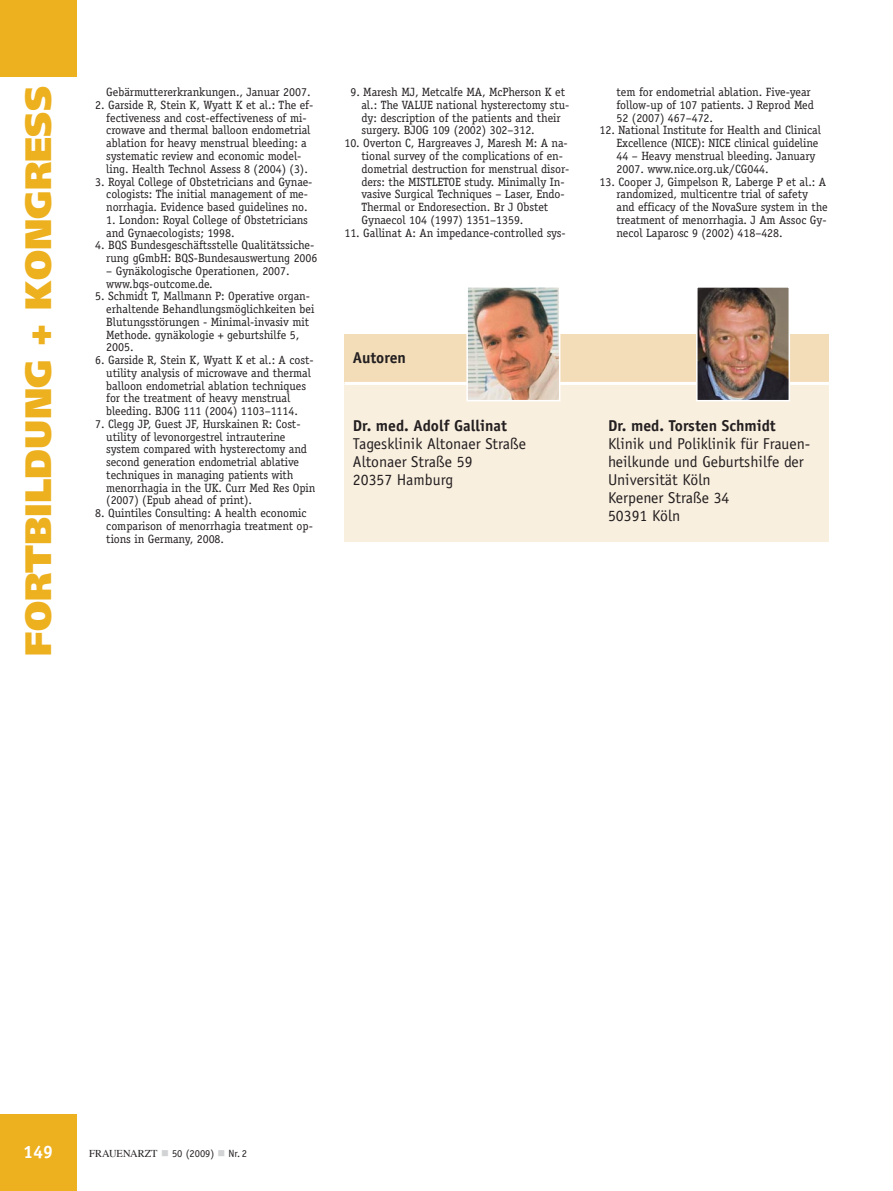
<style>
.page{position:relative;width:893px;height:1191px;background:#fff}
.page>*{position:absolute;margin:0;border:0;box-sizing:border-box;transform-origin:0 0}
.t1{font:900 36.75px "Frutiger";color:#edb01f}
.t2{font:700 18px "Officina Sans";color:#fff}
.t3{font:15.75px/18px "Officina Sans";color:#231f20}
.t4{font:700 15.75px "Officina Sans";color:#231f20}
.t5{font:12px/12.8px "Officina Serif";letter-spacing:-.005em;color:#231f20}
.t6{font:10.5px "Officina Sans";color:#231f20}
.s1{font-family:"Times"}
.s2{color:#d1d3d4}
</style>
<div class="page">
<div style="left:0;top:0;width:77px;height:77px;background:#edb01f"></div>
<div style="left:0;top:1114px;width:77px;height:76px;background:#edb01f"></div>
<div style="left:344px;top:383px;width:485px;height:158px;background:#f9efdf"></div>
<div style="left:344px;top:334px;width:485px;height:49px;background:#f3ddb9"></div>
<hr style="left:344px;top:382px;width:485px;height:3px;background:#fff">
<img style="left:469px;top:289px;width:88px;height:109px">
<div style="left:466px;top:286px;width:94px;height:115px;border:2px solid #fff"></div>
<img style="left:699px;top:289px;width:88px;height:109px">
<div style="left:696px;top:286px;width:94px;height:115px;border:2px solid #fff"></div>
<h1 class="t1" style="left:24px;top:655px;width:571px;rotate:-90deg">FORTBILDUNG + KONGRESS</h1>
<p class="t5" style="left:106px;top:87px;width:206px">Gebärmuttererkrankungen., Januar 2007.</p>
<p class="t5" style="left:106px;top:99px;width:209px;text-indent:-11px">2. Garside R, Stein K, Wyatt K et al.: The ef&shy;fectiveness and cost-effectiveness of mi&shy;crowave and thermal balloon endometrial ablation for heavy menstrual bleeding: a systematic review and economic model&shy;ling. Health Technol Assess 8 (2004) (3).</p>
<p class="t5" style="left:95px;top:176px;width:219px;text-align:center">3. Royal College of Obstetricians and Gynae&shy;cologists: The initial management of me&shy;norrhagia. Evidence based guidelines no.</p>
<p class="t5" style="left:106px;top:214px;width:203px">1. London: Royal College of Obstetricians and Gynaecologists; 1998.</p>
<p class="t5" style="left:95px;top:240px;width:224px;text-align:right">4. BQS Bundesgeschäftsstelle Qualitätssiche&shy;rung gGmbH: BQS-Bundesauswertung 2006</p>
<p class="t5" style="left:106px;top:265px;width:185px">– Gynäkologische Operationen, 2007. www.bqs-outcome.de.</p>
<p class="t5" style="left:106px;top:291px;width:210px;text-indent:-11px">5. Schmidt T, Mallmann P: Operative organ - erhaltende Behandlungsmöglichkeiten bei Blutungsstörungen - Minimal-invasiv mit Methode. gynäkologie + geburtshilfe 5, 2005.</p>
<p class="t5" style="left:106px;top:354px;width:209px;text-indent:-11px">6. Garside R, Stein K, Wyatt K et al.: A cost&shy;utility analysis of microwave and thermal balloon endometrial ablation techniques for the treatment of heavy menstrual bleeding. BJOG 111 (2004) 1103–1114.</p>
<p class="t5" style="left:106px;top:418px;width:211px;text-indent:-11px">7. Clegg JP, Guest JF, Hurskainen R: Cost&shy;utility of levonorgestrel intrauterine system compared with hysterectomy and second generation endometrial ablative techniques in managing patients with menorrhagia in the UK. Curr Med Res Opin (2007) (Epub ahead of print).</p>
<p class="t5" style="left:106px;top:507px;width:208px;text-indent:-11px">8. Quintiles Consulting: A health economic comparison of menorrhagia treatment op&shy;tions in Germany, 2008.</p>
<p class="t5" style="left:361px;top:87px;width:210px;text-indent:-11px">9. Maresh MJ, Metcalfe MA, McPherson K et al.: The VALUE national hysterectomy stu&shy;dy: description of the patients and their surgery. BJOG 109 (2002) 302–312.</p>
<p class="t5" style="left:361px;top:138px;width:210px;text-indent:-17px">10. Overton C, Hargreaves J, Maresh M: A na&shy;tional survey of the complications of en&shy;dometrial destruction for menstrual disor&shy;ders: the MISTLETOE study. Minimally In&shy;vasive Surgical Techniques – Laser, Endo-Thermal or Endoresection. Br J Obstet Gynaecol 104 (1997) 1351–1359.</p>
<p class="t5" style="left:344px;top:227px;width:223px">11. Gallinat A: An impedance-controlled sys-</p>
<h3 class="t4" style="left:353px;top:351px;width:55px">Autoren</h3>
<h3 class="t4" style="left:353px;top:419px;width:155px">Dr. med. Adolf Gallinat</h3>
<h3 class="t3" style="left:353px;top:436px;width:175px">Tagesklinik Altonaer Straße<br>Altonaer Straße 59<br>20357 Hamburg</h3>
<p class="t5" style="left:617px;top:87px;width:199px">tem for endometrial ablation. Five-year follow-up of 107 patients. J Reprod Med<br>52 (2007) 467–472.</p>
<p class="t5" style="left:617px;top:125px;width:206px;text-indent:-17px">12. National Institute for Health and Clinical Excellence (NICE): NICE clinical guideline 44 – Heavy menstrual bleeding. January 2007. www.nice.org.uk/CG044.</p>
<p class="t5" style="left:617px;top:176px;width:213px;text-indent:-17px">13. Cooper J, Gimpelson R, Laberge P et al.: A randomized, multicentre trial of safety and efficacy of the NovaSure system in the treatment of menorrhagia. J Am Assoc Gy&shy;necol Laparosc 9 (2002) 418–428.</p>
<h3 class="t4" style="left:608px;top:419px;width:169px">Dr. med. Torsten Schmidt</h3>
<h3 class="t3" style="left:608px;top:436px;width:204px">Klinik und Poliklinik für Frauen&shy;heilkunde und Geburtshilfe der<br>Universität Köln<br>Kerpener Straße 34<br>50391 Köln</h3>
<h2 class="t2" style="left:23px;top:1145px;width:32px">149</h2>
<p class="t6" style="left:89px;top:1149px;width:159px"><span class="s1">FRAUENARZT</span> <span class="s2">■</span> 50 (2009) <span class="s2">■</span> Nr. 2</p>
</div>
